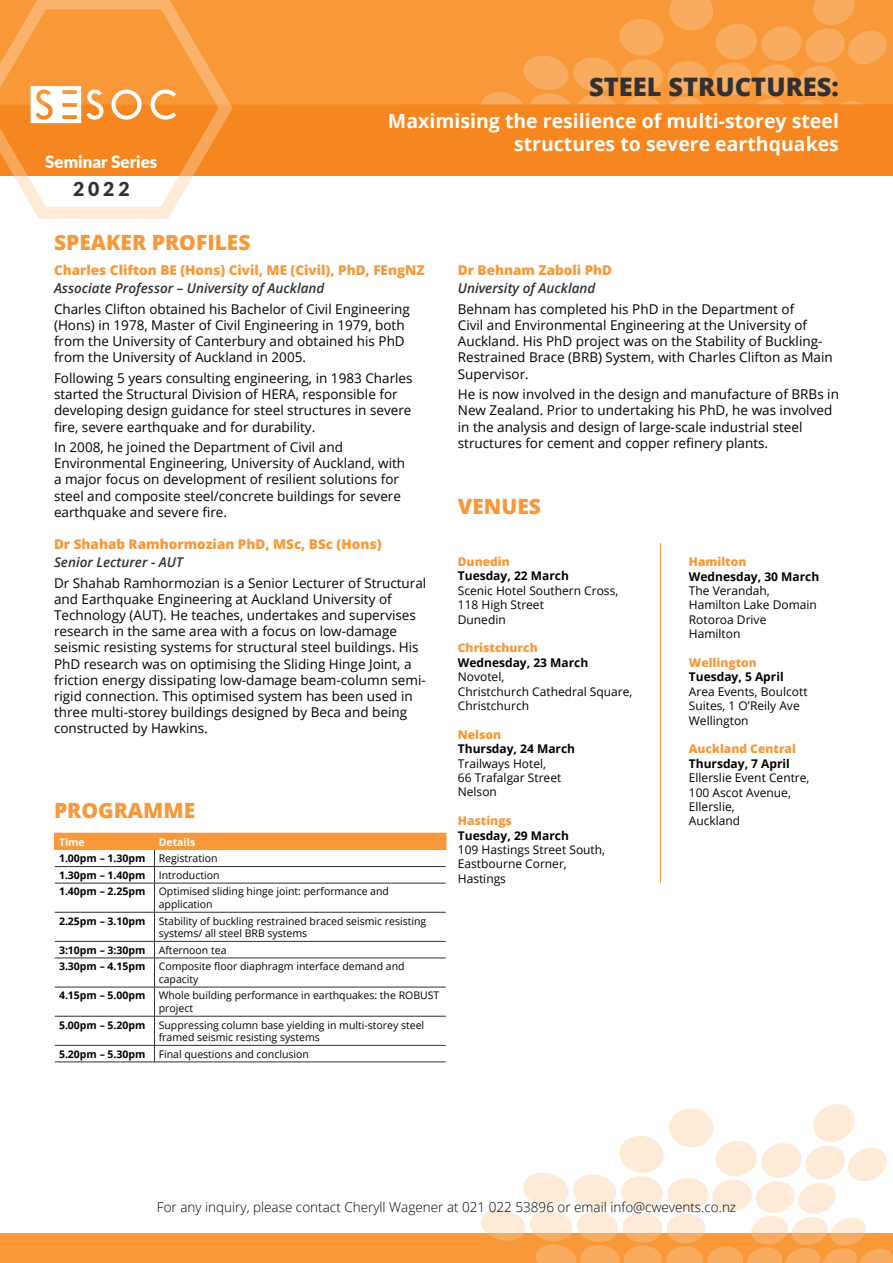
<style>
.page{position:relative;width:893px;height:1263px;background:#fff}
.page>*{position:absolute;margin:0;border:0;box-sizing:border-box;transform-origin:0 0}
.t1{font:800 25.5px "Open Sans";color:#313033}
.t2{font:800 21px "Open Sans";color:#f89838}
.t3{font:700 19.5px/23.4px "Open Sans";color:#fff;text-align:right}
.t4{font:900 19.35px "Lato";color:#313033}
.t5{font:900 16.95px "Lato";color:#fff}
.t6{font:13.5px/16.2px "Open Sans";color:#000}
.t7{font:800 13.5px "Open Sans";color:#f89838}
.t8{font:300 13.5px "Open Sans";color:#000}
.t9{font:italic 600 13.5px "Open Sans";color:#313033}
.t10{font:12px/14.4px "Open Sans";color:#000}
.t11{font:700 12px "Open Sans";color:#000}
.t12{font:800 12px "Open Sans";color:#f89838}
.t13{font:10.5px/12.6px "Open Sans";color:#000}
.t14{font:700 10.5px "Open Sans";color:#000}
.t15{font:700 10.5px "Open Sans";color:#fff}
</style>
<div class="page">
<div style="left:0;top:1234px;width:893px;height:29px;background:#f89838"></div>
<svg style="left:479px;top:1104px;width:414px;height:159px"></svg>
<div style="left:0;top:0;width:893px;height:175px;background:#f6861f"></div>
<div style="left:0;top:0;width:893px;height:105px;background:#f89838"></div>
<svg style="left:479px;top:0;width:410px;height:105px"></svg>
<svg style="left:0;top:0;width:240px;height:219px"></svg>
<svg style="left:54px;top:833px;width:392px;height:229px"></svg>
<hr style="left:55px;top:1062px;width:99px;height:1px;background:#313033">
<hr style="left:154px;top:1062px;width:292px;height:1px;background:#313033">
<hr style="left:660px;top:543px;width:1px;height:340px;background:#f89838">
<p class="t5" style="left:45px;top:149px;width:114px">Seminar Series</p>
<h3 class="t4" style="left:73px;top:174px;width:58px">2022</h3>
<h2 class="t2" style="left:54px;top:227px;width:198px">SPEAKER PROFILES</h2>
<h1 class="t1" style="left:589px;top:67px;width:251px">STEEL STRUCTURES:</h1>
<h3 class="t3" style="left:388px;top:108px;width:452px">Maximising the resilience of multi-storey steel structures to severe earthquakes</h3>
<p class="t7" style="left:54px;top:260px;width:372px">Charles Clifton BE (Hons) Civil, ME (Civil), PhD, FEngNZ</p>
<p class="t9" style="left:54px;top:279px;width:272px">Associate Professor – University of Auckland</p>
<p class="t6" style="left:54px;top:300px;width:357px">Charles Clifton obtained his Bachelor of Civil Engineering (Hons) in 1978, Master of Civil Engineering in 1979, both from the University of Canterbury and obtained his PhD from the University of Auckland in 2005.</p>
<p class="t6" style="left:54px;top:370px;width:360px">Following 5 years consulting engineering, in 1983 Charles started the Structural Division of HERA, responsible for developing design guidance for steel structures in severe fire, severe earthquake and for durability.</p>
<p class="t6" style="left:54px;top:439px;width:353px">In 2008, he joined the Department of Civil and Environmental Engineering, University of Auckland, with a major focus on development of resilient solutions for steel and composite steel/concrete buildings for severe earthquake and severe fire.</p>
<p class="t7" style="left:54px;top:534px;width:329px">Dr Shahab Ramhormozian PhD, MSc, BSc (Hons)</p>
<p class="t9" style="left:54px;top:553px;width:131px">Senior Lecturer - AUT</p>
<p class="t6" style="left:54px;top:574px;width:374px">Dr Shahab Ramhormozian is a Senior Lecturer of Structural and Earthquake Engineering at Auckland University of Technology (AUT). He teaches, undertakes and supervises research in the same area with a focus on low-damage seismic resisting systems for structural steel buildings. His PhD research was on optimising the Sliding Hinge Joint, a friction energy dissipating low-damage beam-column semi&shy;rigid connection. This optimised system has been used in three multi-storey buildings designed by Beca and being constructed by Hawkins.</p>
<h2 class="t2" style="left:54px;top:794px;width:143px">PROGRAMME</h2>
<p class="t15" style="left:59px;top:834px;width:27px">Time</p>
<p class="t15" style="left:159px;top:834px;width:38px">Details</p>
<p class="t14" style="left:59px;top:851px;width:88px">1.00pm – 1.30pm</p>
<p class="t13" style="left:159px;top:852px;width:60px">Registration</p>
<p class="t14" style="left:59px;top:868px;width:88px">1.30pm – 1.40pm</p>
<p class="t13" style="left:159px;top:868px;width:62px">Introduction</p>
<p class="t14" style="left:59px;top:884px;width:88px">1.40pm – 2.25pm</p>
<p class="t13" style="left:159px;top:885px;width:232px">Optimised sliding hinge joint: performance and application</p>
<p class="t14" style="left:59px;top:913px;width:88px">2.25pm – 3.10pm</p>
<p class="t13" style="left:159px;top:914px;width:269px">Stability of buckling restrained braced seismic resisting systems/ all steel BRB systems</p>
<p class="t14" style="left:59px;top:942px;width:88px">3:10pm – 3:30pm</p>
<p class="t13" style="left:159px;top:943px;width:69px">Afternoon tea</p>
<p class="t14" style="left:59px;top:959px;width:88px">3.30pm – 4.15pm</p>
<p class="t13" style="left:159px;top:960px;width:247px">Composite floor diaphragm interface demand and capacity</p>
<p class="t14" style="left:59px;top:988px;width:88px">4.15pm – 5.00pm</p>
<p class="t13" style="left:159px;top:989px;width:282px">Whole building performance in earthquakes: the ROBUST project</p>
<p class="t14" style="left:59px;top:1017px;width:88px">5.00pm – 5.20pm</p>
<p class="t13" style="left:159px;top:1018px;width:267px">Suppressing column base yielding in multi-storey steel framed seismic resisting systems</p>
<p class="t14" style="left:59px;top:1046px;width:88px">5.20pm – 5.30pm</p>
<p class="t13" style="left:159px;top:1047px;width:152px">Final questions and conclusion</p>
<p class="t7" style="left:458px;top:260px;width:156px">Dr Behnam Zaboli PhD</p>
<p class="t9" style="left:458px;top:279px;width:139px">University of Auckland</p>
<p class="t6" style="left:458px;top:300px;width:376px">Behnam has completed his PhD in the Department of<br>Civil and Environmental Engineering at the University of Auckland. His PhD project was on the Stability of Buckling-Restrained Brace (BRB) System, with Charles Clifton as Main Supervisor.</p>
<p class="t6" style="left:458px;top:386px;width:383px">He is now involved in the design and manufacture of BRBs in New Zealand. Prior to undertaking his PhD, he was involved in the analysis and design of large-scale industrial steel structures for cement and copper refinery plants.</p>
<h2 class="t2" style="left:458px;top:490px;width:85px">VENUES</h2>
<p class="t12" style="left:458px;top:552px;width:53px">Dunedin</p>
<p class="t11" style="left:458px;top:567px;width:113px">Tuesday, 22 March</p>
<p class="t10" style="left:458px;top:583px;width:162px">Scenic Hotel Southern Cross,<br>118 High Street<br>Dunedin</p>
<p class="t12" style="left:458px;top:639px;width:81px">Christchurch</p>
<p class="t11" style="left:458px;top:654px;width:132px">Wednesday, 23 March</p>
<p class="t10" style="left:458px;top:669px;width:176px">Novotel,<br>Christchurch Cathedral Square,<br>Christchurch</p>
<p class="t12" style="left:458px;top:725px;width:45px">Nelson</p>
<p class="t11" style="left:458px;top:740px;width:119px">Thursday, 24 March</p>
<p class="t10" style="left:458px;top:756px;width:105px">Trailways Hotel,<br>66 Trafalgar Street<br>Nelson</p>
<p class="t12" style="left:458px;top:812px;width:56px">Hastings</p>
<p class="t11" style="left:458px;top:827px;width:113px">Tuesday, 29 March</p>
<p class="t10" style="left:458px;top:842px;width:149px">109 Hastings Street South,<br>Eastbourne Corner,<br>Hastings</p>
<p class="t12" style="left:689px;top:553px;width:59px">Hamilton</p>
<p class="t11" style="left:689px;top:568px;width:132px">Wednesday, 30 March</p>
<p class="t10" style="left:689px;top:583px;width:130px">The Verandah,<br>Hamilton Lake Domain<br>Rotoroa Drive<br>Hamilton</p>
<p class="t12" style="left:689px;top:653px;width:70px">Wellington</p>
<p class="t11" style="left:689px;top:669px;width:96px">Tuesday, 5 April</p>
<p class="t10" style="left:689px;top:684px;width:120px">Area Events, Boulcott<br>Suites, 1 O’Reily Ave<br>Wellington</p>
<p class="t12" style="left:689px;top:740px;width:109px">Auckland Central</p>
<p class="t11" style="left:689px;top:755px;width:103px">Thursday, 7 April</p>
<p class="t10" style="left:689px;top:770px;width:122px">Ellerslie Event Centre,<br>100 Ascot Avenue,<br>Ellerslie,<br>Auckland</p>
<p class="t8" style="left:157px;top:1198px;width:581px">For any inquiry, please contact Cheryll Wagener at 021 022 53896 or email info@cwevents.co.nz</p>
</div>
